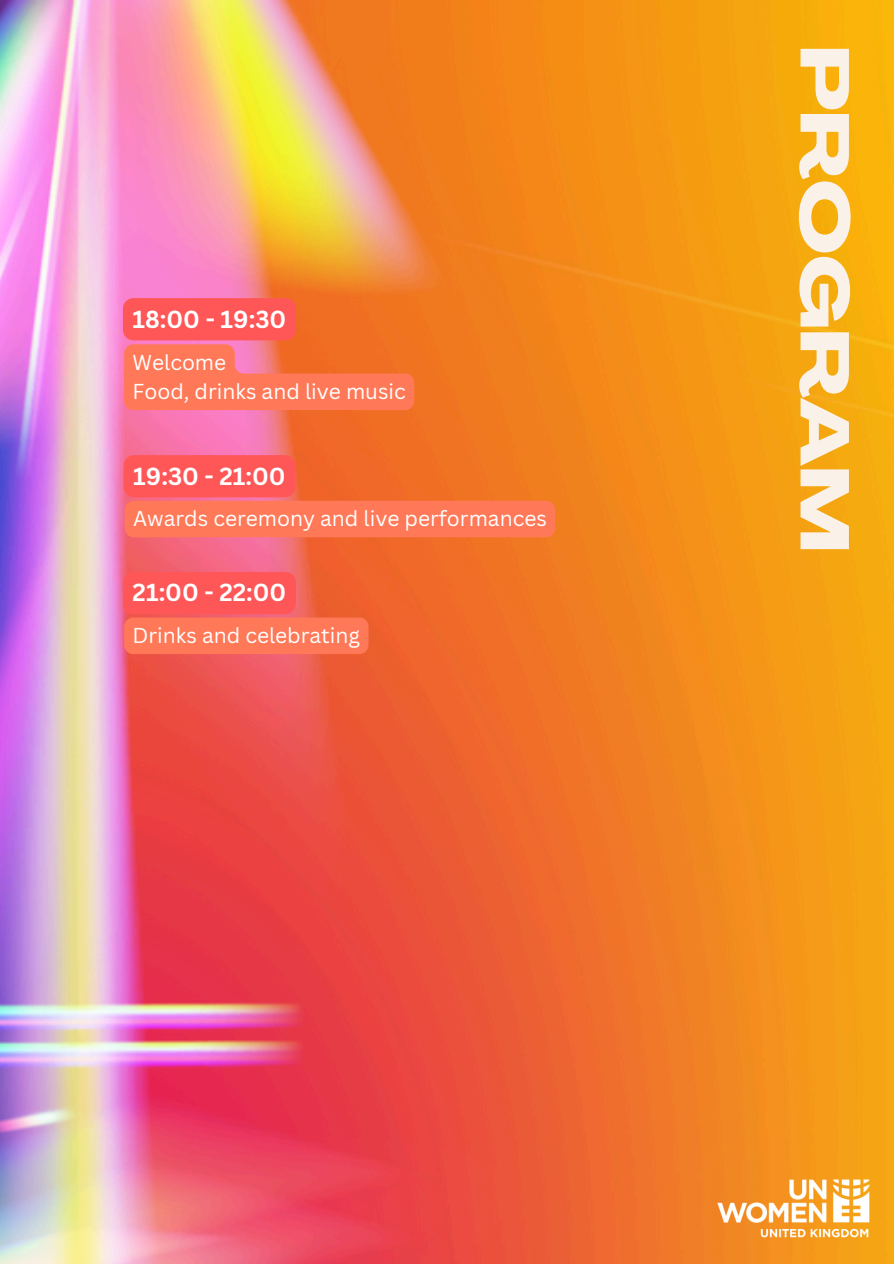
<style>
.page{position:relative;width:894px;height:1264px;background:#fff}
.page>*{position:absolute;margin:0;border:0;box-sizing:border-box;transform-origin:0 0}
.t1{font:800 67.5px "Agrandir Grand";color:#faf2e9}
.t2{font:700 24px "Canva Sans";color:#fff}
.t3{font:21px "Canva Sans";color:#fff}
</style>
<div class="page">
<img style="left:0;top:0;width:893px;height:1263px">
<img style="left:715px;top:1178px;width:156px;height:60px">
<div style="left:123px;top:298px;width:173px;height:42px;background:#ff5757;border-radius:11px"></div>
<div style="left:123px;top:572px;width:173px;height:42px;background:#ff5757;border-radius:11px"></div>
<div style="left:124px;top:455px;width:171px;height:42px;background:#ff5757;border-radius:11px"></div>
<svg style="left:124px;top:344px;width:290px;height:66px"></svg>
<div style="left:125px;top:501px;width:430px;height:36px;background:#ff7958;border-radius:9px"></div>
<div style="left:124px;top:617px;width:244px;height:37px;background:#ff7958;border-radius:9px"></div>
<p class="t2" style="left:132px;top:302px;width:155px">18:00 - 19:30</p>
<h2 class="t3" style="left:132px;top:347px;width:95px">Welcome</h2>
<p class="t3" style="left:132px;top:377px;width:275px">Food, drinks and live music</p>
<p class="t2" style="left:133px;top:459px;width:154px">19:30 - 21:00</p>
<h1 class="t3" style="left:133px;top:504px;width:415px">Awards ceremony and live performances</h1>
<h2 class="t2" style="left:133px;top:576px;width:155px">21:00 - 22:00</h2>
<p class="t3" style="left:132px;top:620px;width:229px">Drinks and celebrating</p>
<h2 class="t1" style="left:851px;top:45px;width:508px;rotate:90deg">PROGRAM</h2>
</div>
